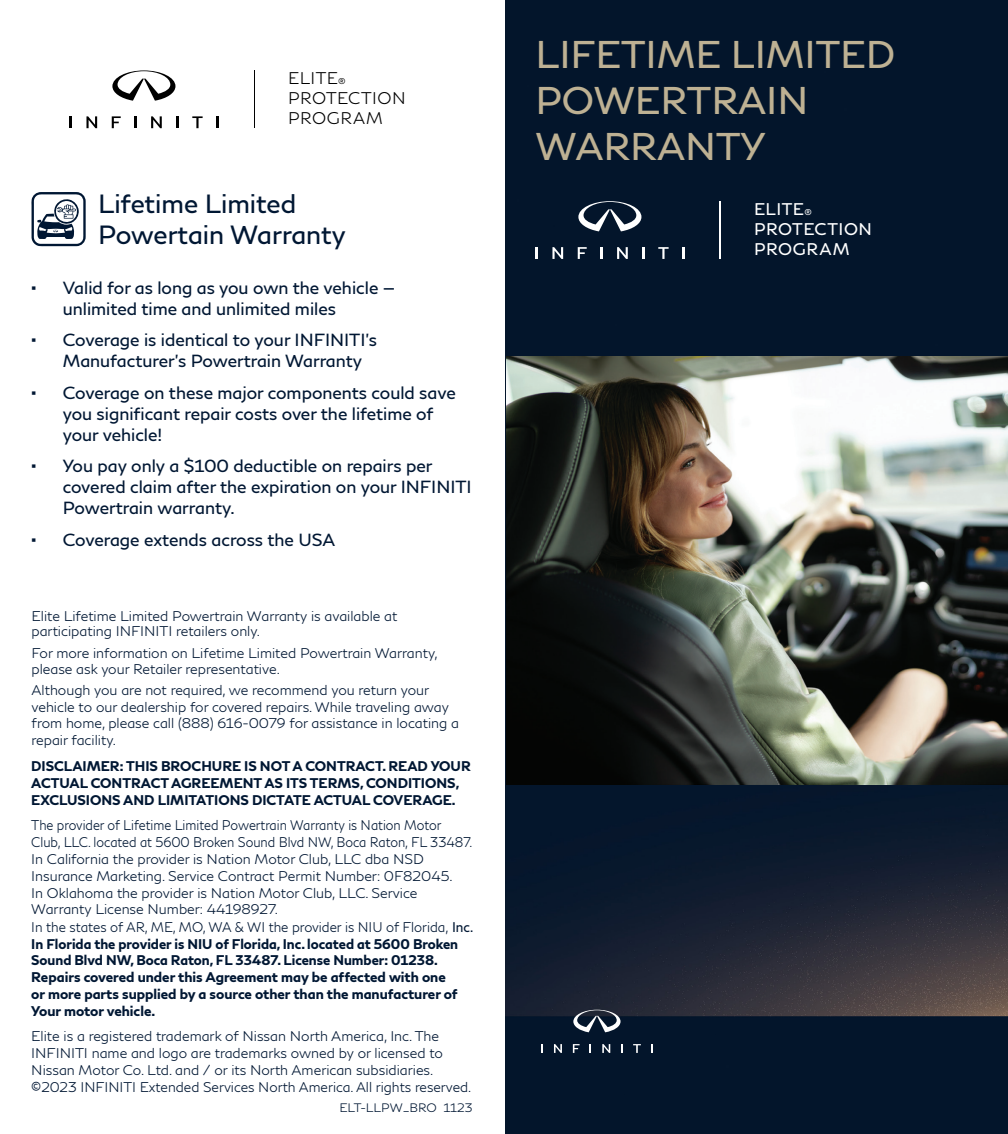
<style>
.page{position:relative;width:1008px;height:1134px;background:#fff}
.page>*{position:absolute;margin:0;border:0;box-sizing:border-box;transform-origin:0 0}
.t1{font:38.5px "Infiniti Brand";color:#beb193}
.Back_Title{font:26.25px "Infiniti Brand";color:#001733}
.t2{font:17.5px/21px "Infiniti Brand";color:#001733}
.t3{font:300 16.62px/20.1px "Infiniti Brand";letter-spacing:.03em;color:#000}
.t4{font:16.62px/20.1px "Infiniti Brand";letter-spacing:.03em;color:#fff}
.Disclaimer{font:300 14px/16.8px "Infiniti Brand";color:#001733}
.Disclaimer-2{font:700 14px/16.8px "Infiniti Brand";color:#001733}
.Body{font:300 14px/16.8px "Infiniti Brand";color:#001733}
.Disclaimer-3{font:300 14px/16.8px "Infiniti Brand";color:#001733;scale:.91 1}
.Disclaimer-4{font:300 14px "Infiniti Brand";color:#001733;scale:.95 1}
.Disclaimer-5{font:300 12.25px "Infiniti Brand";color:#001733}
.s1{font-size:9.8px}
.s2{font-family:"Nissan Brand";font-size:19.25px}
.s3{font-weight:400}
</style>
<div class="page">
<img style="left:506px;top:0;width:502px;height:1134px">
<hr style="left:254px;top:70px;width:1px;height:58px;background:#000">
<svg style="left:70px;top:116px;width:2px;height:12px"></svg>
<svg style="left:134px;top:116px;width:2px;height:12px"></svg>
<svg style="left:112px;top:116px;width:9px;height:12px"></svg>
<svg style="left:192px;top:116px;width:11px;height:12px"></svg>
<svg style="left:177px;top:116px;width:2px;height:12px"></svg>
<svg style="left:216px;top:116px;width:2px;height:12px"></svg>
<svg style="left:151px;top:116px;width:11px;height:12px"></svg>
<svg style="left:86px;top:116px;width:11px;height:12px"></svg>
<svg style="left:112px;top:70px;width:63px;height:31px"></svg>
<svg style="left:541px;top:1044px;width:2px;height:9px"></svg>
<svg style="left:573px;top:1044px;width:7px;height:9px"></svg>
<svg style="left:633px;top:1044px;width:8px;height:9px"></svg>
<svg style="left:621px;top:1044px;width:2px;height:9px"></svg>
<svg style="left:651px;top:1044px;width:2px;height:9px"></svg>
<svg style="left:602px;top:1044px;width:8px;height:9px"></svg>
<svg style="left:554px;top:1044px;width:8px;height:9px"></svg>
<svg style="left:573px;top:1010px;width:48px;height:22px"></svg>
<img style="left:506px;top:356px;width:502px;height:429px">
<hr style="left:720px;top:201px;width:1px;height:58px;background:#fff">
<svg style="left:536px;top:247px;width:2px;height:12px"></svg>
<svg style="left:600px;top:247px;width:2px;height:12px"></svg>
<svg style="left:578px;top:247px;width:9px;height:12px"></svg>
<svg style="left:658px;top:247px;width:11px;height:12px"></svg>
<svg style="left:643px;top:247px;width:2px;height:12px"></svg>
<svg style="left:682px;top:247px;width:2px;height:12px"></svg>
<svg style="left:617px;top:247px;width:11px;height:12px"></svg>
<svg style="left:552px;top:247px;width:11px;height:12px"></svg>
<svg style="left:578px;top:201px;width:63px;height:30px"></svg>
<svg style="left:31px;top:192px;width:55px;height:54px"></svg>
<p class="t3" style="left:288px;top:68px;width:119px">ELITE<span class="s1">®<br></span>PROTECTION<br>PROGRAM</p>
<p class="Back_Title" style="left:98px;top:186px;width:200px">Lifetime Limited</p>
<p class="Back_Title" style="left:98px;top:217px;width:249px">Powertain Warranty</p>
<p class="t2" style="left:63px;top:277px;width:334px;text-indent:-32px"><span class="s2">•</span> Valid for as long as you own the vehicle — unlimited time and unlimited miles</p>
<p class="t2" style="left:63px;top:329px;width:316px;text-indent:-32px"><span class="s2">•</span> Coverage is identical to your INFINITI’s<br>Manufacturer’s Powertrain Warranty</p>
<p class="t2" style="left:63px;top:382px;width:395px;text-indent:-32px"><span class="s2">•</span> Coverage on these major components could save you significant repair costs over the lifetime of your vehicle!</p>
<p class="t2" style="left:63px;top:455px;width:410px;text-indent:-32px"><span class="s2">•</span> You pay only a $100 deductible on repairs per covered claim after the expiration on your INFINITI<br>Powertrain warranty.</p>
<p class="t2" style="left:31px;top:529px;width:305px"><span class="s2">•</span> Coverage extends across the USA</p>
<p class="Body" style="left:32px;top:607px;width:367px;line-height:15.8px">Elite Lifetime Limited Powertrain Warranty is available at participating INFINITI retailers only.</p>
<p class="Body" style="left:32px;top:645px;width:408px;line-height:15.8px">For more information on Lifetime Limited Powertrain Warranty, please ask your Retailer representative.</p>
<p class="Body" style="left:32px;top:681px;width:429px">Although you are not required, we recommend you return your vehicle to our dealership for covered repairs. While traveling away from home, please call (888) 616-0079 for assistance in locating a repair facility.</p>
<p class="Disclaimer-2" style="left:31px;top:757px;width:441px">DISCLAIMER: THIS BROCHURE IS NOT A CONTRACT. READ YOUR<br>ACTUAL CONTRACT AGREEMENT AS ITS TERMS, CONDITIONS,<br>EXCLUSIONS AND LIMITATIONS DICTATE ACTUAL COVERAGE.</p>
<p class="Disclaimer-3" style="left:31px;top:817px;width:486px">The provider of Lifetime Limited Powertrain Warranty is Nation Motor<br>Club, LLC. located at 5600 Broken Sound Blvd NW, Boca Raton, FL 33487.</p>
<p class="Disclaimer" style="left:31px;top:850px;width:394px">In California the provider is Nation Motor Club, LLC dba NSD</p>
<p class="Disclaimer" style="left:31px;top:867px;width:423px">Insurance Marketing. Service Contract Permit Number: 0F82045.</p>
<p class="Disclaimer" style="left:31px;top:884px;width:388px">In Oklahoma the provider is Nation Motor Club, LLC. Service</p>
<p class="Disclaimer" style="left:31px;top:901px;width:248px">Warranty License Number: 44198927.</p>
<p class="Disclaimer-4" style="left:31px;top:917px;width:467px">In the states of AR, ME, MO, WA &amp; WI the provider is NIU of Florida, <span class="s3">Inc.</span></p>
<p class="Disclaimer-2" style="left:31px;top:935px;width:428px">In Florida the provider is NIU of Florida, Inc. located at 5600 Broken<br>Sound Blvd NW, Boca Raton, FL 33487. License Number: 01238.</p>
<p class="Disclaimer-2" style="left:31px;top:968px;width:428px">Repairs covered under this Agreement may be affected with one or more parts supplied by a source other than the manufacturer of<br>Your motor vehicle.</p>
<p class="Disclaimer" style="left:31px;top:1028px;width:413px">Elite is a registered trademark of Nissan North America, Inc. The<br>INFINITI name and logo are trademarks owned by or licensed to<br>Nissan Motor Co. Ltd. and / or its North American subsidiaries.</p>
<p class="Disclaimer" style="left:31px;top:1078px;width:442px">©2023 INFINITI Extended Services North America. All rights reserved.</p>
<p class="Disclaimer-5" style="left:339px;top:1100px;width:135px">ELT-LLPW_BRO 1123</p>
<p class="t1" style="left:536px;top:28px;width:361px">LIFETIME LIMITED</p>
<p class="t1" style="left:536px;top:74px;width:274px">POWERTRAIN</p>
<p class="t1" style="left:536px;top:120px;width:231px">WARRANTY</p>
<p class="t4" style="left:754px;top:198px;width:119px">ELITE<span class="s1">®<br></span>PROTECTION<br>PROGRAM</p>
</div>
